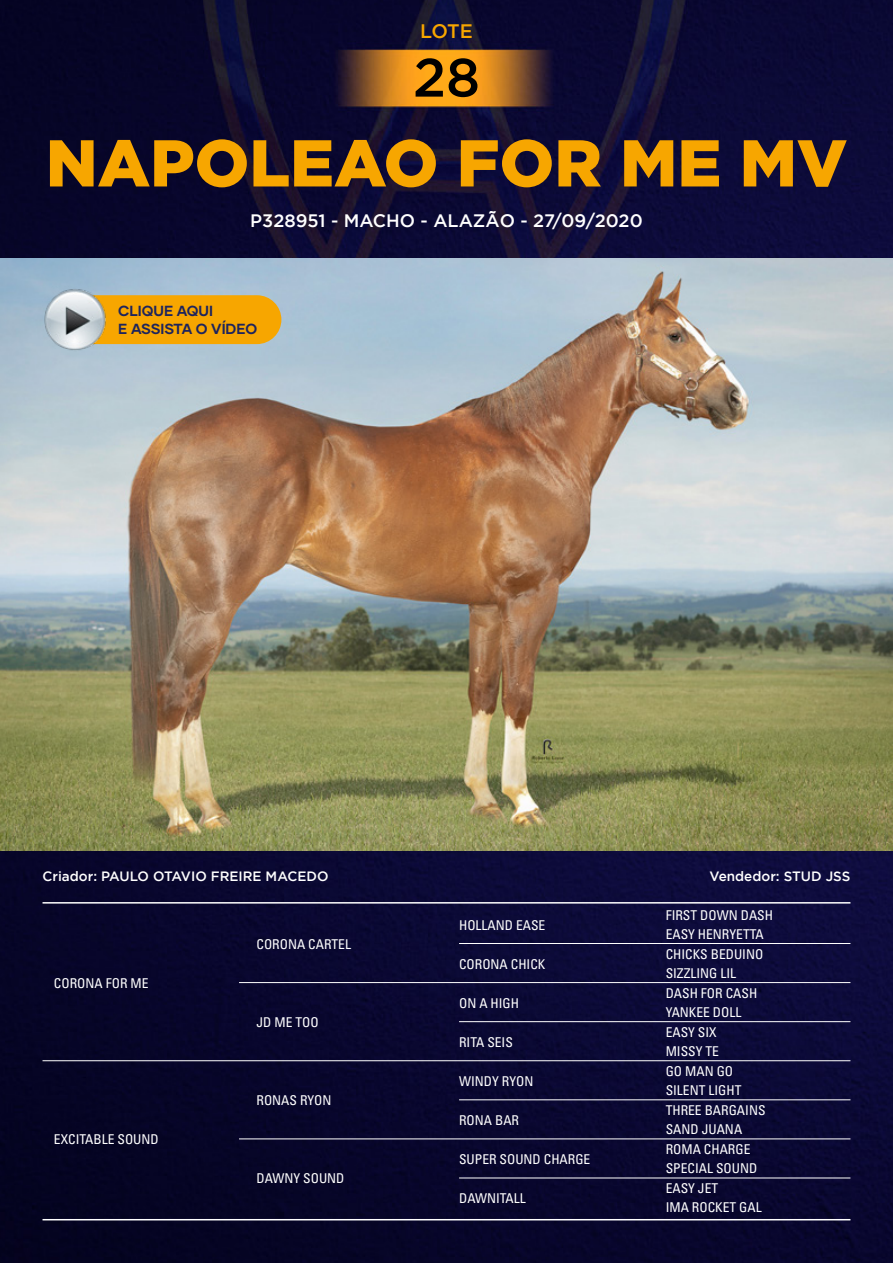
<style>
.page{position:relative;width:893px;height:1263px;background:#fff}
.page>*{position:absolute;margin:0;border:0;box-sizing:border-box;transform-origin:0 0}
.t1{font:900 66px "Gotham";color:#f7a600}
.t2{font:500 54px "Gotham";color:#000}
.t3{font:500 19.5px "Gotham";color:#f7a600}
.t4{font:500 18px "Gotham";color:#fff}
.t5{font:700 14.55px/17.5px "Gilmer";color:#1d245d}
.t6{font:condensed 13.5px/19.5px "Univers LT Std";color:#fff}
.t7{font:500 13.5px "Gotham";color:#fff}
</style>
<div class="page">
<img style="left:0;top:0;width:893px;height:1263px">
<hr style="left:43px;top:902px;width:807px;height:1px;background:#fff">
<hr style="left:239px;top:1138px;width:611px;height:1px;background:#fff">
<hr style="left:459px;top:1177px;width:391px;height:1px;background:#fff">
<hr style="left:459px;top:943px;width:391px;height:1px;background:#fff">
<hr style="left:459px;top:1021px;width:391px;height:1px;background:#fff">
<hr style="left:459px;top:1099px;width:391px;height:1px;background:#fff">
<hr style="left:239px;top:982px;width:611px;height:1px;background:#fff">
<hr style="left:43px;top:1060px;width:807px;height:1px;background:#fff">
<hr style="left:43px;top:1219px;width:807px;height:1px;background:#fff">
<img style="left:0;top:258px;width:893px;height:592px">
<div style="left:63px;top:295px;width:218px;height:49px;background:#f7a600;border-radius:24px"></div>
<img style="left:43px;top:287px;width:65px;height:70px">
<h3 class="t3" style="left:420px;top:20px;width:54px">LOTE</h3>
<h2 class="t2" style="left:413px;top:47px;width:69px">28</h2>
<h1 class="t1" style="left:46px;top:125px;width:803px">NAPOLEAO FOR ME MV</h1>
<h3 class="t4" style="left:250px;top:211px;width:394px">P328951 - MACHO - ALAZÃO - 27/09/2020</h3>
<p class="t5" style="left:118px;top:302px;width:140px">CLIQUE AQUI<br>E ASSISTA O VÍDEO</p>
<p class="t7" style="left:43px;top:869px;width:287px">Criador: PAULO OTAVIO FREIRE MACEDO</p>
<p class="t7" style="left:709px;top:869px;width:142px">Vendedor: STUD JSS</p>
<p class="t6" style="left:54px;top:973px;width:96px">CORONA FOR ME</p>
<p class="t6" style="left:54px;top:1129px;width:106px">EXCITABLE SOUND</p>
<p class="t6" style="left:257px;top:934px;width:96px">CORONA CARTEL</p>
<p class="t6" style="left:257px;top:1012px;width:64px">JD ME TOO</p>
<p class="t6" style="left:257px;top:1090px;width:77px">RONAS RYON</p>
<p class="t6" style="left:257px;top:1168px;width:90px">DAWNY SOUND</p>
<p class="t6" style="left:459px;top:915px;width:88px">HOLLAND EASE</p>
<p class="t6" style="left:459px;top:954px;width:88px">CORONA CHICK</p>
<p class="t6" style="left:459px;top:993px;width:61px">ON A HIGH</p>
<p class="t6" style="left:459px;top:1032px;width:55px">RITA SEIS</p>
<p class="t6" style="left:459px;top:1071px;width:76px">WINDY RYON</p>
<p class="t6" style="left:459px;top:1110px;width:62px">RONA BAR</p>
<p class="t6" style="left:459px;top:1149px;width:133px">SUPER SOUND CHARGE</p>
<p class="t6" style="left:459px;top:1188px;width:68px">DAWNITALL</p>
<p class="t6" style="left:666px;top:905px;width:109px">FIRST DOWN DASH<br>EASY HENRYETTA<br>CHICKS BEDUINO<br>SIZZLING LIL<br>DASH FOR CASH<br>YANKEE DOLL<br>EASY SIX<br>MISSY TE<br>GO MAN GO<br>SILENT LIGHT<br>THREE BARGAINS<br>SAND JUANA<br>ROMA CHARGE<br>SPECIAL SOUND<br>EASY JET<br>IMA ROCKET GAL</p>
</div>
